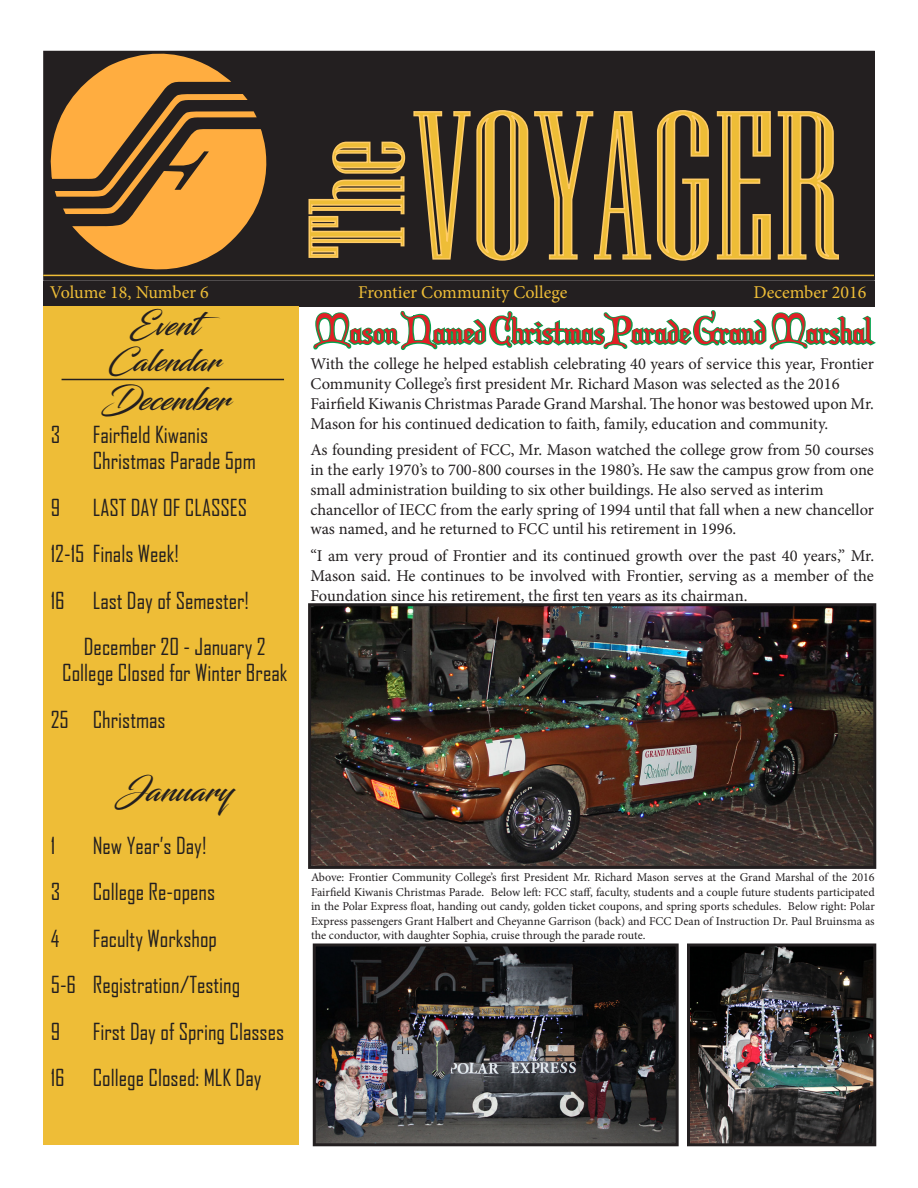
<style>
.page{position:relative;width:918px;height:1188px;background:#fff}
.page>*{position:absolute;margin:0;border:0;box-sizing:border-box;transform-origin:0 0}
.t1{font:210px "Niagara Engraved";color:#eebd37}
.t2{font:135px "Niagara Engraved";color:#eebd37}
.t3{font:36px "Christmas Card II";color:#e21f26}
.t4{font:31.5px "Blacksword";color:#231f20}
.t5{font:30px "Blacksword";color:#231f20}
.t6{font:22.5px "Agency FB";color:#231f20}
.t7{font:18px "Minion Pro";color:#eebd37}
.t8{font:16.5px/19.8px "Minion Pro";color:#231f20}
.t9{font:12px/14.4px "Minion Pro";color:#231f20;text-align:justify}
</style>
<div class="page">
<div style="left:43px;top:376px;width:25px;height:769px;background:#eebd37"></div>
<div style="left:43px;top:281px;width:832px;height:25px;background:#231f20"></div>
<div style="left:43px;top:306px;width:256px;height:73px;background:#eebd37"></div>
<div style="left:51px;top:379px;width:248px;height:766px;background:#eebd37"></div>
<div style="left:44px;top:52px;width:830px;height:228px;background:#231f20"></div>
<div style="left:43px;top:51px;width:832px;height:230px;border:2px solid #231f20"></div>
<svg style="left:51px;top:54px;width:215px;height:215px"></svg>
<svg style="left:413px;top:110px;width:296px;height:151px"></svg>
<svg style="left:716px;top:111px;width:123px;height:149px"></svg>
<svg style="left:308px;top:141px;width:98px;height:117px"></svg>
<hr style="left:43px;top:275px;width:831px;height:1px;background:#eebd37">
<svg style="left:313px;top:310px;width:563px;height:40px"></svg>
<hr style="left:62px;top:379px;width:222px;height:1px;background:#231f20">
<img style="left:312px;top:607px;width:560px;height:258px">
<div style="left:308px;top:603px;width:568px;height:266px;border:3px solid #231f20"></div>
<img style="left:317px;top:948px;width:358px;height:194px">
<div style="left:313px;top:944px;width:366px;height:202px;border:3px solid #231f20"></div>
<img style="left:691px;top:948px;width:181px;height:194px">
<div style="left:687px;top:944px;width:189px;height:202px;border:3px solid #231f20"></div>
<p class="t2" style="left:286px;top:259px;width:122px;rotate:-90deg">The</p>
<p class="t1" style="left:413px;top:75px;width:429px">VOYAGER</p>
<p class="t7" style="left:50px;top:281px;width:160px">Volume 18, Number 6</p>
<p class="t7" style="left:358px;top:281px;width:211px">Frontier Community College</p>
<p class="t7" style="left:753px;top:281px;width:115px">December 2016</p>
<p class="t4" style="left:130px;top:306px;width:93px">Event</p>
<p class="t5" style="left:108px;top:343px;width:114px">Calendar</p>
<p class="t4" style="left:101px;top:381px;width:130px">December</p>
<p class="t6" style="left:51px;top:421px;width:11px">3</p>
<p class="t6" style="left:93px;top:421px;width:117px">Fairfield Kiwanis</p>
<p class="t6" style="left:93px;top:447px;width:165px">Christmas Parade 5pm</p>
<p class="t6" style="left:51px;top:493px;width:11px">9</p>
<p class="t6" style="left:93px;top:493px;width:156px">LAST DAY OF CLASSES</p>
<p class="t6" style="left:51px;top:540px;width:130px">12-15 Finals Week!</p>
<p class="t6" style="left:51px;top:586px;width:200px">16 Last Day of Semester!</p>
<p class="t6" style="left:84px;top:633px;width:183px">December 20 - January 2</p>
<p class="t6" style="left:62px;top:659px;width:227px">College Closed for Winter Break</p>
<p class="t6" style="left:51px;top:706px;width:116px">25 Christmas</p>
<p class="t3" style="left:314px;top:305px;width:559px">Mason Named Christmas Parade Grand Marshal</p>
<p class="t8" style="left:310px;top:354px;width:565px">With the college he helped establish celebrating 40 years of service this year, Frontier<br>Community College’s first president Mr. Richard Mason was selected as the 2016</p>
<p class="t8" style="left:310px;top:394px;width:565px">Fairfield Kiwanis Christmas Parade Grand Marshal. The honor was bestowed upon Mr.<br>Mason for his continued dedication to faith, family, education and community.</p>
<p class="t8" style="left:310px;top:440px;width:565px;text-align:justify">As founding president of FCC, Mr. Mason watched the college grow from 50 courses in the early 1970’s to 700-800 courses in the 1980’s. He saw the campus grow from one small administration building to six other buildings. He also served as interim</p>
<p class="t8" style="left:310px;top:499px;width:565px">chancellor of IECC from the early spring of 1994 until that fall when a new chancellor was named, and he returned to FCC until his retirement in 1996.</p>
<p class="t8" style="left:310px;top:546px;width:565px;text-align:justify">“I am very proud of Frontier and its continued growth over the past 40 years,” Mr.<br>Mason said. He continues to be involved with Frontier, serving as a member of the Foundation since his retirement, the first ten years as its chairman.</p>
<p class="t4" style="left:117px;top:771px;width:116px">January</p>
<p class="t6" style="left:51px;top:832px;width:6px">1</p>
<p class="t6" style="left:93px;top:832px;width:115px">New Year’s Day!</p>
<p class="t6" style="left:51px;top:878px;width:11px">3</p>
<p class="t6" style="left:93px;top:878px;width:124px">College Re-opens</p>
<p class="t6" style="left:51px;top:925px;width:10px">4</p>
<p class="t6" style="left:93px;top:925px;width:126px">Faculty Workshop</p>
<p class="t6" style="left:51px;top:971px;width:191px">5-6 Registration/Testing</p>
<p class="t6" style="left:51px;top:1018px;width:11px">9</p>
<p class="t6" style="left:93px;top:1018px;width:193px">First Day of Spring Classes</p>
<p class="t6" style="left:51px;top:1064px;width:212px">16 College Closed: MLK Day</p>
<p class="t9" style="left:311px;top:870px;width:565px">Above: Frontier Community College’s first President Mr. Richard Mason serves at the Grand Marshal of the 2016<br>Fairfield Kiwanis Christmas Parade. Below left: FCC staff, faculty, students and a couple future students participated in the Polar Express float, handing out candy, golden ticket coupons, and spring sports schedules. Below right: Polar Express passengers Grant Halbert and Cheyanne Garrison (back) and FCC Dean of Instruction Dr. Paul Bruinsma as the conductor, with daughter Sophia, cruise through the parade route.</p>
</div>
